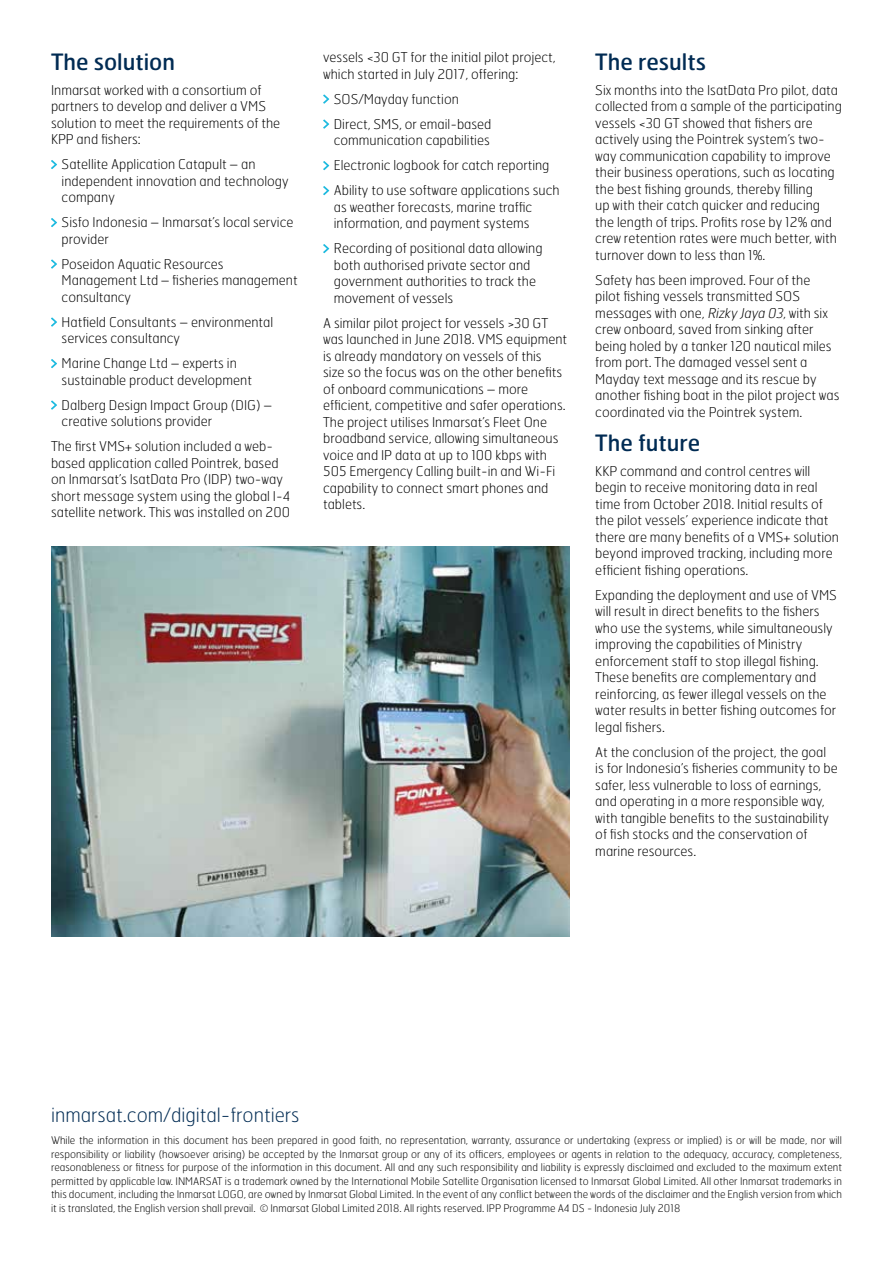
<style>
.page{position:relative;width:893px;height:1263px;background:#fff}
.page>*{position:absolute;margin:0;border:0;box-sizing:border-box;transform-origin:0 0}
.t1{font:22.5px "Hermes";color:#002b53}
.t2{font:100 19.5px "Hermes";color:#002b53}
.t3{font:100 13.5px/16.5px "Hermes";color:#000}
.t4{font:100 10.5px/13.5px "Hermes";color:#000;text-align:justify}
.s1{font-style:italic}
</style>
<div class="page">
<svg style="left:51px;top:160px;width:6px;height:9px"></svg>
<svg style="left:51px;top:218px;width:6px;height:9px"></svg>
<svg style="left:51px;top:259px;width:6px;height:10px"></svg>
<svg style="left:51px;top:317px;width:6px;height:10px"></svg>
<svg style="left:51px;top:359px;width:6px;height:9px"></svg>
<svg style="left:51px;top:400px;width:6px;height:10px"></svg>
<svg style="left:323px;top:94px;width:6px;height:10px"></svg>
<svg style="left:323px;top:119px;width:6px;height:10px"></svg>
<svg style="left:323px;top:161px;width:6px;height:9px"></svg>
<svg style="left:323px;top:186px;width:6px;height:9px"></svg>
<svg style="left:323px;top:244px;width:6px;height:9px"></svg>
<img style="left:51px;top:546px;width:519px;height:390px">
<h1 class="t1" style="left:51px;top:47px;width:126px">The solution</h1>
<p class="t3" style="left:51px;top:81px;width:231px">Inmarsat worked with a consortium of partners to develop and deliver a VMS solution to meet the requirements of the<br>KPP and fishers:</p>
<p class="t3" style="left:62px;top:156px;width:228px">Satellite Application Catapult – an independent innovation and technology company</p>
<p class="t3" style="left:62px;top:214px;width:233px">Sisfo Indonesia – Inmarsat’s local service provider</p>
<p class="t3" style="left:62px;top:255px;width:237px">Poseidon Aquatic Resources<br>Management Ltd – fisheries management consultancy</p>
<p class="t3" style="left:62px;top:313px;width:213px">Hatfield Consultants – environmental services consultancy</p>
<p class="t3" style="left:62px;top:355px;width:192px">Marine Change Ltd – experts in sustainable product development</p>
<p class="t3" style="left:62px;top:396px;width:212px">Dalberg Design Impact Group (DIG) – creative solutions provider</p>
<p class="t3" style="left:51px;top:438px;width:241px">The first VMS+ solution included a web&shy;based application called Pointrek, based on Inmarsat’s IsatData Pro (IDP) two-way short message system using the global I-4 satellite network. This was installed on 200</p>
<p class="t3" style="left:323px;top:49px;width:234px">vessels &lt;30 GT for the initial pilot project, which started in July 2017, offering:</p>
<p class="t3" style="left:334px;top:86px;width:159px;line-height:25px">SOS/Mayday function<br>Direct, SMS, or email-based</p>
<p class="t3" style="left:334px;top:127px;width:227px;line-height:25px">communication capabilities<br>Electronic logbook for catch reporting<br>Ability to use software applications such</p>
<p class="t3" style="left:334px;top:198px;width:200px">as weather forecasts, marine traffic information, and payment systems</p>
<p class="t3" style="left:334px;top:240px;width:210px">Recording of positional data allowing both authorised private sector and government authorities to track the movement of vessels</p>
<p class="t3" style="left:323px;top:314px;width:246px">A similar pilot project for vessels &gt;30 GT was launched in June 2018. VMS equipment is already mandatory on vessels of this<br>size so the focus was on the other benefits of onboard communications – more efficient, competitive and safer operations.<br>The project utilises Inmarsat’s Fleet One broadband service, allowing simultaneous voice and IP data at up to 100 kbps with 505 Emergency Calling built-in and Wi-Fi capability to connect smart phones and tablets.</p>
<h1 class="t1" style="left:595px;top:47px;width:112px">The results</h1>
<p class="t3" style="left:595px;top:81px;width:248px">Six months into the IsatData Pro pilot, data collected from a sample of the participating vessels &lt;30 GT showed that fishers are actively using the Pointrek system’s two&shy;way communication capability to improve their business operations, such as locating the best fishing grounds, thereby filling<br>up with their catch quicker and reducing the length of trips. Profits rose by 12% and crew retention rates were much better, with turnover down to less than 1%.</p>
<p class="t3" style="left:595px;top:271px;width:246px">Safety has been improved. Four of the<br>pilot fishing vessels transmitted SOS messages with one, <span class="s1">Rizky Jaya 03</span>, with six crew onboard, saved from sinking after being holed by a tanker 120 nautical miles from port. The damaged vessel sent a Mayday text message and its rescue by another fishing boat in the pilot project was coordinated via the Pointrek system.</p>
<h1 class="t1" style="left:595px;top:428px;width:106px">The future</h1>
<p class="t3" style="left:595px;top:462px;width:245px">KKP command and control centres will begin to receive monitoring data in real time from October 2018. Initial results of the pilot vessels’ experience indicate that there are many benefits of a VMS+ solution beyond improved tracking, including more efficient fishing operations.</p>
<p class="t3" style="left:595px;top:586px;width:243px">Expanding the deployment and use of VMS will result in direct benefits to the fishers who use the systems, while simultaneously improving the capabilities of Ministry enforcement staff to stop illegal fishing.<br>These benefits are complementary and reinforcing, as fewer illegal vessels on the water results in better fishing outcomes for legal fishers.</p>
<p class="t3" style="left:595px;top:743px;width:244px">At the conclusion of the project, the goal is for Indonesia’s fisheries community to be safer, less vulnerable to loss of earnings, and operating in a more responsible way, with tangible benefits to the sustainability of fish stocks and the conservation of marine resources.</p>
<h2 class="t2" style="left:51px;top:1103px;width:250px">inmarsat.com/digital-frontiers</h2>
<p class="t4" style="left:51px;top:1133px;width:792px">While the information in this document has been prepared in good faith, no representation, warranty, assurance or undertaking (express or implied) is or will be made, nor will responsibility or liability (howsoever arising) be accepted by the Inmarsat group or any of its officers, employees or agents in relation to the adequacy, accuracy, completeness, reasonableness or fitness for purpose of the information in this document. All and any such responsibility and liability is expressly disclaimed and excluded to the maximum extent permitted by applicable law. INMARSAT is a trademark owned by the International Mobile Satellite Organisation licensed to Inmarsat Global Limited. All other Inmarsat trademarks in this document, including the Inmarsat LOGO, are owned by Inmarsat Global Limited. In the event of any conflict between the words of the disclaimer and the English version from which it is translated, the English version shall prevail. © Inmarsat Global Limited 2018. All rights reserved. IPP Programme A4 DS - Indonesia July 2018</p>
</div>
